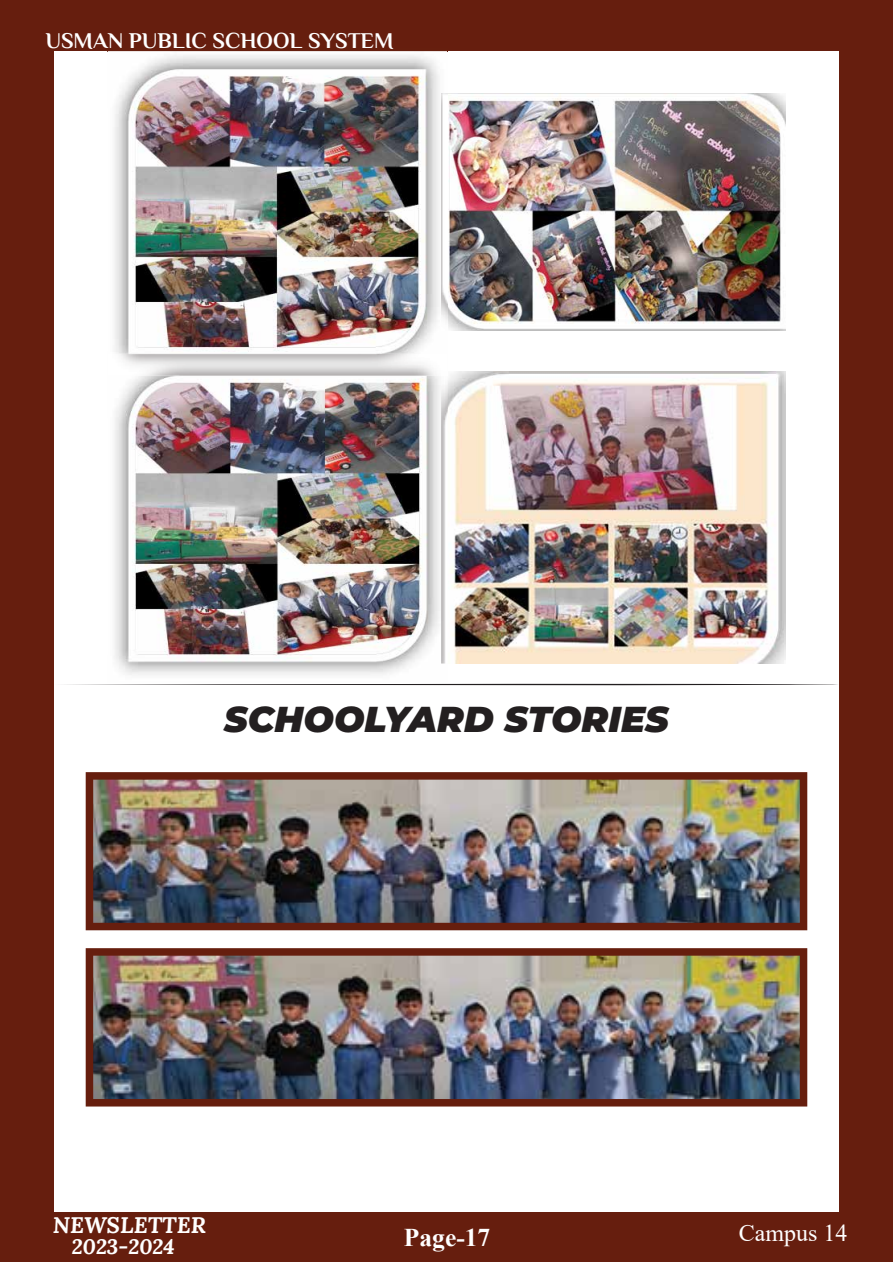
<style>
.page{position:relative;width:893px;height:1263px;background:#fff}
.page>*{position:absolute;margin:0;border:0;box-sizing:border-box;transform-origin:0 0}
.t1{font:italic 900 36px "Montserrat";color:#231f20}
.t2{font:700 25.5px "Times New Roman";color:#fff}
.t3{font:24px "Times New Roman";color:#fff}
.t4{font:700 22.5px "Philosopher";color:#fff}
.t5{font:italic 700 22.5px "Lora";color:#fff}
.t6{font:italic 700 21px "Lora";color:#fff}
</style>
<div class="page">
<div style="left:0;top:1px;width:893px;height:1261px;background:#661e0e"></div>
<div style="left:54px;top:51px;width:785px;height:1161px;background:#fff"></div>
<img style="left:447px;top:93px;width:338px;height:237px">
<img style="left:448px;top:371px;width:337px;height:292px">
<img style="left:114px;top:375px;width:334px;height:300px">
<img style="left:108px;top:51px;width:339px;height:324px">
<svg style="left:441px;top:371px;width:6px;height:4px"></svg>
<svg style="left:66px;top:683px;width:772px;height:2px"></svg>
<img style="left:86px;top:772px;width:721px;height:158px">
<img style="left:86px;top:948px;width:721px;height:158px">
<p class="t4" style="left:45px;top:28px;width:350px">USMAN PUBLIC SCHOOL SYSTEM</p>
<h1 class="t1" style="left:224px;top:692px;width:446px">SCHOOLYARD STORIES</h1>
<p class="t5" style="left:53px;top:1209px;width:155px">NEWSLETTER</p>
<p class="t6" style="left:72px;top:1232px;width:104px">2023-2024</p>
<p class="t2" style="left:404px;top:1219px;width:88px">Page-17</p>
<p class="t3" style="left:739px;top:1216px;width:110px">Campus 14</p>
</div>
